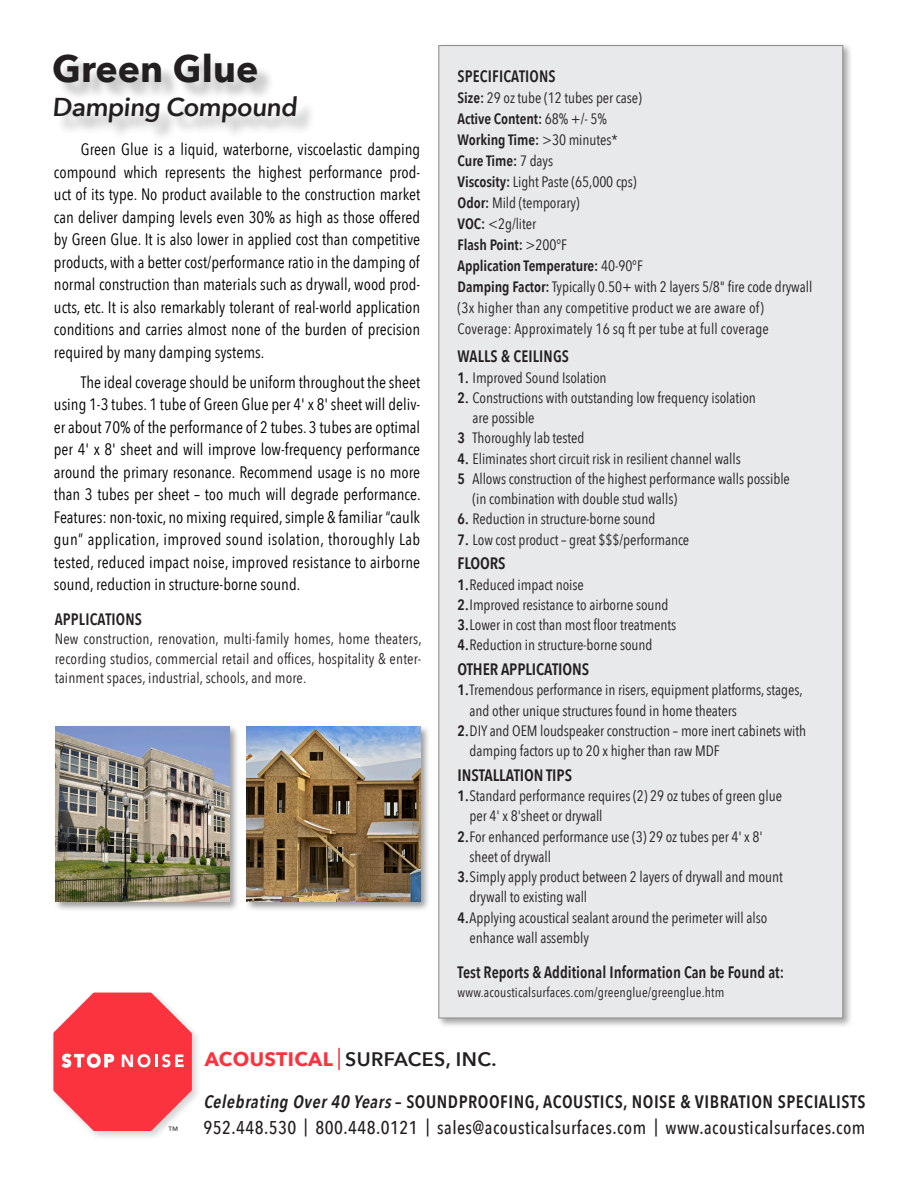
<style>
.page{position:relative;width:918px;height:1188px;background:#fff}
.page>*{position:absolute;margin:0;border:0;box-sizing:border-box;transform-origin:0 0}
.t1{font:700 37.5px "Avenir Next";color:#231f20}
.t2{font:600 25.8px "Avenir Next";color:#231f20}
.t3{font:600 19.5px "Avenir Next";letter-spacing:.02em;color:#231f20}
.t4{font:500 18.45px "Avenir Next Condensed";letter-spacing:.025em;color:#231f20}
.t5{font:600 18px "Avenir Next Condensed";letter-spacing:.03em;color:#231f20}
.t6{font:16.5px/22.5px "Avenir Next Condensed";color:#000;text-align:justify}
.t7{font:600 16.5px "Avenir Next Condensed";color:#231f20;scale:.96 1}
.t8{font:600 16.5px "Avenir Next Condensed";color:#231f20}
.t9{font:15px/20.2px "Avenir Next Condensed";letter-spacing:-.005em;color:#231f20}
.t10{font:600 15px "Avenir Next Condensed";letter-spacing:-.005em;color:#231f20}
.t11{font:13.5px "Avenir Next Condensed";letter-spacing:.01em;color:#231f20}
.t12{font:10.5px "Avenir";color:#231f20}
.s1{font-weight:600}
.s2{font-weight:400}
.s3{font-weight:700;color:#fb333e}
.s4{font-style:italic}
.s5{font-family:"Avenir";font-size:18px}
</style>
<div class="page">
<div style="left:436px;top:43px;width:417px;height:985px;background:#231f20;opacity:.45"></div>
<div style="left:439px;top:46px;width:404px;height:972px;background:#e6e7e9"></div>
<div style="left:56px;top:56px;width:259px;height:85px;background:#231f20;opacity:.31"></div>
<div style="left:52px;top:990px;width:150px;height:151px;background:#231f20;opacity:.19"></div>
<svg style="left:53px;top:993px;width:139px;height:138px"></svg>
<hr style="left:338px;top:1048px;width:2px;height:22px;background:#fb333e">
<div style="left:53px;top:724px;width:186px;height:188px;background:#231f20;opacity:.45"></div>
<img style="left:56px;top:727px;width:173px;height:175px">
<div style="left:244px;top:724px;width:186px;height:188px;background:#231f20;opacity:.45"></div>
<img style="left:247px;top:727px;width:173px;height:175px">
<p class="t1" style="left:52px;top:36px;width:208px">Green Glue</p>
<p class="t2" style="left:52px;top:85px;width:250px">Damping Compound</p>
<p class="t6" style="left:54px;top:137px;width:368px;text-indent:27px">Green Glue is a liquid, waterborne, viscoelastic damping compound which represents the highest performance prod&shy;uct of its type. No product available to the construction market can deliver damping levels even 30% as high as those offered by Green Glue. It is also lower in applied cost than competitive products, with a better cost/performance ratio in the damping of normal construction than materials such as drywall, wood prod&shy;ucts, etc. It is also remarkably tolerant of real-world application conditions and carries almost none of the burden of precision required by many damping systems.</p>
<p class="t6" style="left:54px;top:370px;width:368px;text-indent:27px">The ideal coverage should be uniform throughout the sheet using 1-3 tubes. 1 tube of Green Glue per 4' x 8' sheet will deliv&shy;er about 70% of the performance of 2 tubes. 3 tubes are optimal per 4' x 8' sheet and will improve low-frequency performance around the primary resonance. Recommend usage is no more than 3 tubes per sheet – too much will degrade performance.<br>Features: non-toxic, no mixing required, simple &amp; familiar “caulk gun” application, improved sound isolation, thoroughly Lab tested, reduced impact noise, improved resistance to airborne sound, reduction in structure-borne sound.</p>
<p class="t7" style="left:55px;top:605px;width:92px">APPLICATIONS</p>
<p class="t9" style="left:55px;top:628px;width:368px;line-height:19.5px;text-align:justify">New construction, renovation, multi-family homes, home theaters, recording studios, commercial retail and offices, hospitality &amp; enter&shy;tainment spaces, industrial, schools, and more.</p>
<p class="t7" style="left:458px;top:62px;width:104px">SPECIFICATIONS</p>
<p class="t9" style="left:458px;top:87px;width:186px"><span class="s1">Size:</span> 29 oz tube (12 tubes per case)</p>
<p class="t10" style="left:458px;top:106px;width:151px">Active Content: <span class="s2">68% +/- 5%</span></p>
<p class="t10" style="left:458px;top:127px;width:162px">Working Time: <span class="s2">&gt;30 minutes*</span></p>
<p class="t10" style="left:458px;top:148px;width:97px">Cure Time: <span class="s2">7 days</span></p>
<p class="t9" style="left:458px;top:171px;width:181px"><span class="s1">Viscosity:</span> Light Paste (65,000 cps)</p>
<p class="t9" style="left:458px;top:192px;width:124px"><span class="s1">Odor:</span> Mild (temporary)</p>
<p class="t9" style="left:458px;top:213px;width:80px"><span class="s1">VOC:</span> &lt;2g/liter</p>
<p class="t10" style="left:458px;top:232px;width:111px">Flash Point: <span class="s2">&gt;200°F</span></p>
<p class="t10" style="left:458px;top:253px;width:187px">Application Temperature: <span class="s2">40-90°F</span></p>
<p class="t9" style="left:458px;top:275px;width:356px;line-height:21px"><span class="s1">Damping Factor:</span> Typically 0.50+ with 2 layers 5/8" fire code drywall (3x higher than any competitive product we are aware of)</p>
<p class="t9" style="left:458px;top:318px;width:313px">Coverage: Approximately 16 sq ft per tube at full coverage</p>
<p class="t7" style="left:458px;top:342px;width:118px">WALLS &amp; CEILINGS</p>
<p class="t9" style="left:458px;top:367px;width:151px"><span class="s1">1.</span> Improved Sound Isolation</p>
<p class="t9" style="left:458px;top:387px;width:300px"><span class="s1">2.</span> Constructions with outstanding low frequency isolation</p>
<p class="t9" style="left:473px;top:407px;width:64px">are possible</p>
<p class="t9" style="left:458px;top:427px;width:128px"><span class="s1">3</span> Thoroughly lab tested</p>
<p class="t9" style="left:458px;top:448px;width:285px"><span class="s1">4.</span> Eliminates short circuit risk in resilient channel walls</p>
<p class="t9" style="left:458px;top:468px;width:334px"><span class="s1">5</span> Allows construction of the highest performance walls possible</p>
<p class="t9" style="left:473px;top:488px;width:206px">(in combination with double stud walls)</p>
<p class="t9" style="left:458px;top:508px;width:199px"><span class="s1">6.</span> Reduction in structure-borne sound</p>
<p class="t9" style="left:458px;top:529px;width:233px"><span class="s1">7.</span> Low cost product – great $$$/performance</p>
<p class="t8" style="left:458px;top:549px;width:49px">FLOORS</p>
<p class="t9" style="left:458px;top:574px;width:128px"><span class="s1">1.</span>Reduced impact noise</p>
<p class="t9" style="left:458px;top:594px;width:212px"><span class="s1">2.</span>Improved resistance to airborne sound</p>
<p class="t9" style="left:458px;top:614px;width:220px"><span class="s1">3.</span>Lower in cost than most floor treatments</p>
<p class="t9" style="left:458px;top:634px;width:196px"><span class="s1">4.</span>Reduction in structure-borne sound</p>
<p class="t8" style="left:458px;top:655px;width:133px">OTHER APPLICATIONS</p>
<p class="t9" style="left:470px;top:679px;width:335px;text-indent:-12px"><span class="s1">1.</span>Tremendous performance in risers, equipment platforms, stages, and other unique structures found in home theaters</p>
<p class="t9" style="left:470px;top:720px;width:338px;text-indent:-12px"><span class="s1">2.</span>DIY and OEM loudspeaker construction – more inert cabinets with damping factors up to 20 x higher than raw MDF</p>
<p class="t8" style="left:458px;top:761px;width:116px">INSTALLATION TIPS</p>
<p class="t9" style="left:470px;top:785px;width:314px;text-indent:-12px"><span class="s1">1.</span>Standard performance requires (2) 29 oz tubes of green glue per 4' x 8'sheet or drywall</p>
<p class="t9" style="left:470px;top:826px;width:295px;text-indent:-12px"><span class="s1">2.</span>For enhanced performance use (3) 29 oz tubes per 4' x 8' sheet of drywall</p>
<p class="t9" style="left:470px;top:866px;width:315px;text-indent:-12px"><span class="s1">3.</span>Simply apply product between 2 layers of drywall and mount drywall to existing wall</p>
<p class="t9" style="left:470px;top:907px;width:299px;text-indent:-12px"><span class="s1">4.</span>Applying acoustical sealant around the perimeter will also enhance wall assembly</p>
<p class="t7" style="left:458px;top:958px;width:342px">Test Reports &amp; Additional Information Can be Found at:</p>
<p class="t11" style="left:458px;top:981px;width:268px">www.acousticalsurfaces.com/greenglue/greenglue.htm</p>
<p class="t3" style="left:205px;top:1042px;width:293px"><span class="s3">ACOUSTICAL</span> SURFACES, INC.</p>
<p class="t5" style="left:203px;top:1087px;width:664px"><span class="s4">Celebrating Over40 Years</span>– SOUNDPROOFING, ACOUSTICS, NOISE &amp; VIBRATION SPECIALISTS</p>
<p class="t12" style="left:168px;top:1124px;width:12px">™</p>
<p class="t4" style="left:203px;top:1116px;width:664px">952.448.530<span class="s5">︱</span>800.448.0121<span class="s5">︱</span>sales@acousticalsurfaces.com<span class="s5">︱</span>www.acousticalsurfaces.com</p>
</div>
